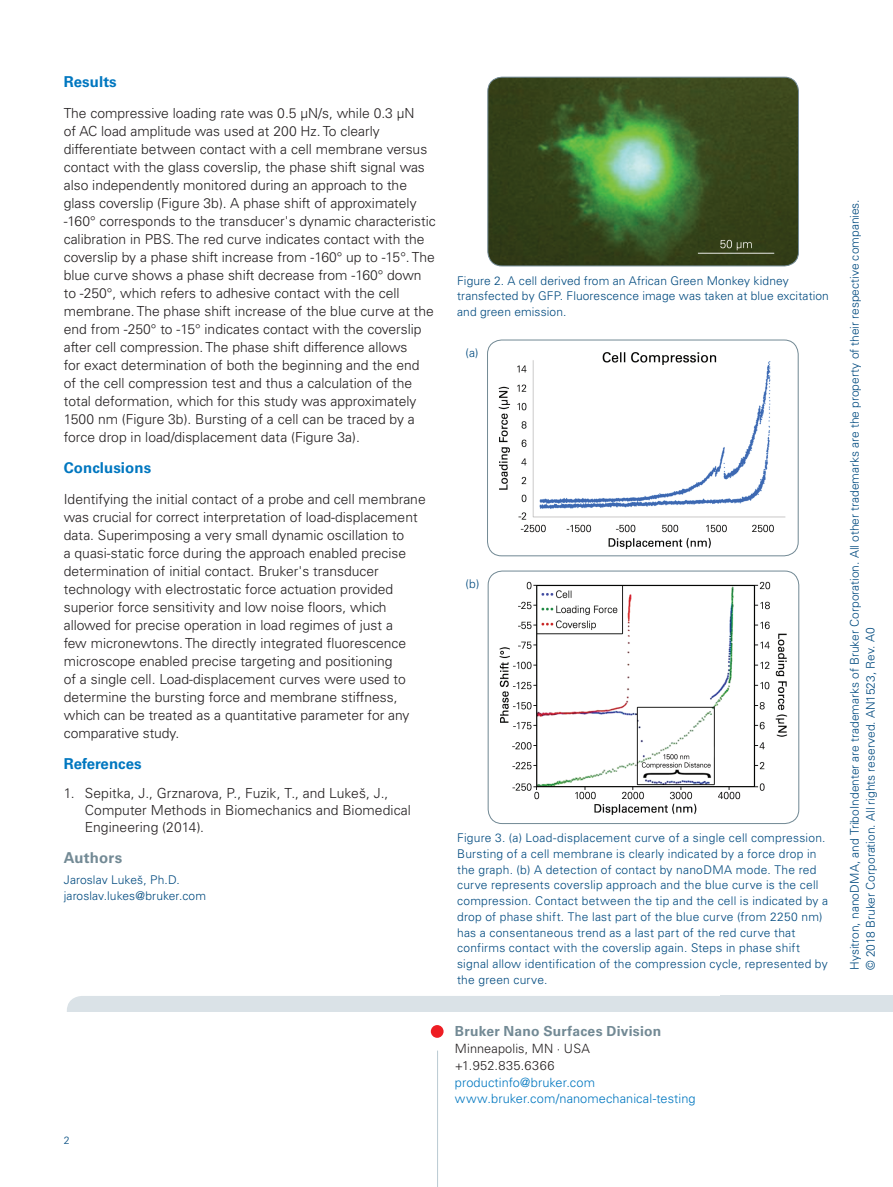
<style>
.page{position:relative;width:893px;height:1187px;background:#fff}
.page>*{position:absolute;margin:0;border:0;box-sizing:border-box;transform-origin:0 0}
.Subhead{font:700 15px "Univers LT Std";letter-spacing:.005em;color:#0077c0}
.Body_Copy{font:700 15px "Univers LT Std";letter-spacing:.005em;color:#0077c0}
.application_subhead{font:700 15px "Univers LT Std";letter-spacing:.01em;color:#738a95}
.Body_Copy-2{font:300 13.8px/18px "Univers LT Std";color:#231f20}
.brochure_subheadline{font:700 13.8px "Univers LT Std";letter-spacing:.015em;color:#738a95}
.brochure_body{font:300 12.75px "Univers LT Std";letter-spacing:.005em;color:#0077c0}
.brochure_body-2{font:300 12.75px "Univers LT Std";letter-spacing:.015em;color:#231f20}
.brochure_body-3{font:300 12.75px "Univers LT Std";letter-spacing:.035em;color:#231f20}
.application_legend{font:300 12px/15.8px "Univers LT Std";letter-spacing:.015em;color:#004a7f}
.brochure_legend{font:300 12px/15.8px "Univers LT Std";color:#004a7f}
.t1{font:300 10.5px "Univers LT Std";color:#004a7f}
</style>
<div class="page">
<img style="left:488px;top:77px;width:310px;height:189px">
<div style="left:487px;top:77px;width:312px;height:189px;border:1px solid #738a95;border-radius:14px"></div>
<img style="left:487px;top:340px;width:311px;height:216px">
<div style="left:487px;top:340px;width:311px;height:216px;border:1px solid #738a95;border-radius:14px"></div>
<img style="left:488px;top:571px;width:311px;height:252px">
<div style="left:488px;top:570px;width:311px;height:253px;border:1px solid #738a95;border-radius:14px"></div>
<div style="left:67px;top:995px;width:756px;height:34px;background:#dae2e7;border-radius:15px"></div>
<div style="left:721px;top:995px;width:172px;height:34px;background:#dae2e7"></div>
<div style="left:64px;top:1012px;width:829px;height:18px;background:#fff"></div>
<svg style="left:431px;top:1024px;width:13px;height:13px"></svg>
<hr style="left:437px;top:1050px;width:1px;height:136px;background:#bacad2">
<p class="Body_Copy" style="left:64px;top:73px;width:54px">Results</p>
<p class="Body_Copy-2" style="left:64px;top:104px;width:374px">The compressive loading rate was 0.5 μN/s, while 0.3 μN<br>of AC load amplitude was used at 200 Hz. To clearly differentiate between contact with a cell membrane versus contact with the glass coverslip, the phase shift signal was also independently monitored during an approach to the glass coverslip (Figure 3b). A phase shift of approximately -160° corresponds to the transducer's dynamic characteristic calibration in PBS. The red curve indicates contact with the coverslip by a phase shift increase from -160° up to -15°. The blue curve shows a phase shift decrease from -160° down to -250°, which refers to adhesive contact with the cell membrane. The phase shift increase of the blue curve at the end from -250° to -15° indicates contact with the coverslip after cell compression. The phase shift difference allows<br>for exact determination of both the beginning and the end<br>of the cell compression test and thus a calculation of the total deformation, which for this study was approximately 1500 nm (Figure 3b). Bursting of a cell can be traced by a force drop in load/displacement data (Figure 3a).</p>
<p class="Subhead" style="left:64px;top:459px;width:89px">Conclusions</p>
<p class="Body_Copy-2" style="left:64px;top:490px;width:363px">Identifying the initial contact of a probe and cell membrane was crucial for correct interpretation of load-displacement data. Superimposing a very small dynamic oscillation to<br>a quasi-static force during the approach enabled precise determination of initial contact. Bruker's transducer technology with electrostatic force actuation provided superior force sensitivity and low noise floors, which allowed for precise operation in load regimes of just a<br>few micronewtons. The directly integrated fluorescence microscope enabled precise targeting and positioning<br>of a single cell. Load-displacement curves were used to determine the bursting force and membrane stiffness, which can be treated as a quantitative parameter for any comparative study.</p>
<p class="Subhead" style="left:64px;top:754px;width:79px">References</p>
<p class="Body_Copy-2" style="left:85px;top:785px;width:328px;line-height:16.6px;text-indent:-21px">1. Sepitka, J., Grznarova, P., Fuzik, T., and Lukeš, J.,<br>Computer Methods in Biomechanics and Biomedical<br>Engineering (2014).</p>
<p class="application_subhead" style="left:64px;top:849px;width:60px">Authors</p>
<p class="application_legend" style="left:64px;top:872px;width:144px">Jaroslav Lukeš, Ph.D. jaroslav.lukes@bruker.com</p>
<p class="t1" style="left:64px;top:1133px;width:7px">2</p>
<p class="application_legend" style="left:457px;top:272px;width:373px">Figure 2. A cell derived from an African Green Monkey kidney transfected by GFP. Fluorescence image was taken at blue excitation and green emission.</p>
<p class="application_legend" style="left:466px;top:345px;width:15px">(a)</p>
<p class="application_legend" style="left:466px;top:576px;width:15px">(b)</p>
<p class="application_legend" style="left:457px;top:830px;width:373px">Figure 3. (a) Load-displacement curve of a single cell compression.<br>Bursting of a cell membrane is clearly indicated by a force drop in the graph. (b) A detection of contact by nanoDMA mode. The red curve represents coverslip approach and the blue curve is the cell compression. Contact between the tip and the cell is indicated by a drop of phase shift. The last part of the blue curve (from 2250 nm) has a consentaneous trend as a last part of the red curve that confirms contact with the coverslip again. Steps in phase shift signal allow identification of the compression cycle, represented by the green curve.</p>
<p class="brochure_subheadline" style="left:455px;top:1022px;width:208px">Bruker Nano Surfaces Division</p>
<p class="brochure_body-2" style="left:455px;top:1040px;width:136px">Minneapolis, MN · USA</p>
<p class="brochure_body-3" style="left:455px;top:1057px;width:101px">+1.952.835.6366</p>
<p class="brochure_body" style="left:455px;top:1074px;width:142px">productinfo@bruker.com</p>
<p class="brochure_body" style="left:455px;top:1091px;width:242px">www.bruker.com/nanomechanical-testing</p>
<p class="brochure_legend" style="left:847px;top:969px;width:772px;rotate:-90deg">Hysitron, nanoDMA, and TriboIndenter are trademarks of Bruker Corporation. All other trademarks are the property of their respective companies. © 2018 Bruker Corporation. All rights reserved. AN1523, Rev. A0</p>
</div>
